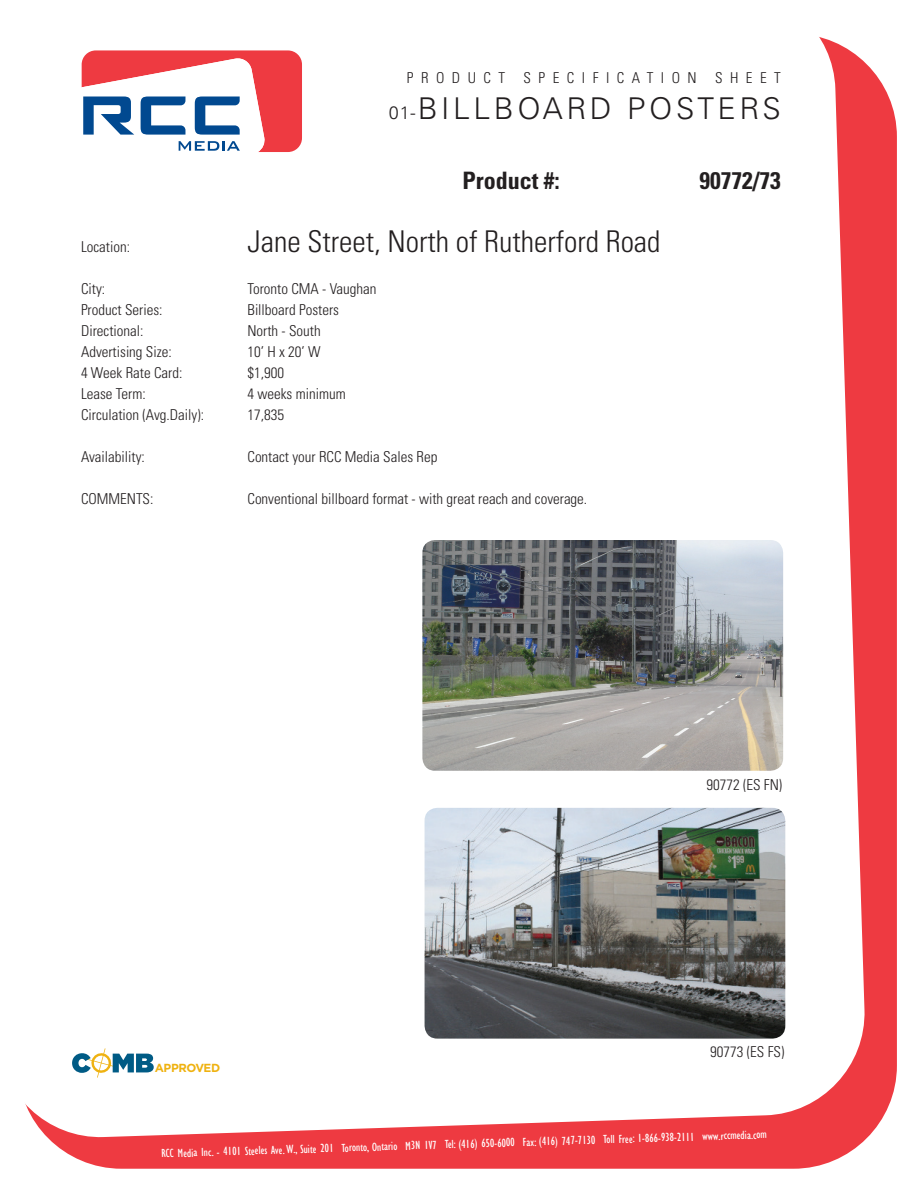
<style>
.page{position:relative;width:918px;height:1188px;background:#fff}
.page>*{position:absolute;margin:0;border:0;box-sizing:border-box;transform-origin:0 0}
.t1{font:300 condensed 30px "Univers";color:#231f20}
.t2{font:300 30px "Univers";letter-spacing:.12em;color:#231f20}
.t3{font:700 condensed 24px "Univers";color:#231f20}
.t4{font:300 condensed 15px "Univers";color:#231f20}
.t5{font:300 condensed 15px "Univers";letter-spacing:.5em;color:#231f20}
.t6{font:condensed 12px "Gill Sans";color:#fff}
.t7{font:700 11.7px "Gotham";letter-spacing:-.04em;color:#efb211}
.s1{font-size:18px}
</style>
<div class="page">
<div style="left:18px;top:34px;width:879px;height:1135px;background:#ee3a41;border-radius:103px"></div>
<div style="left:18px;top:34px;width:848px;height:1105px;background:#fff"></div>
<svg style="left:82px;top:50px;width:220px;height:102px"></svg>
<img style="left:425px;top:808px;width:360px;height:231px">
<img style="left:422px;top:540px;width:361px;height:231px">
<svg style="left:72px;top:1048px;width:82px;height:30px;background:#a8c3c6"></svg>
<p class="t5" style="left:407px;top:69px;width:375px">PRODUCT SPECIFICATION SHEET</p>
<h1 class="t2" style="left:389px;top:91px;width:393px"><span class="s1">01-</span>BILLBOARD POSTERS</h1>
<h2 class="t3" style="left:462px;top:166px;width:99px">Product #:</h2>
<h2 class="t3" style="left:700px;top:166px;width:83px">90772/73</h2>
<p class="t4" style="left:81px;top:238px;width:51px">Location:</p>
<h1 class="t1" style="left:248px;top:223px;width:415px">Jane Street, North of Rutherford Road</h1>
<p class="t4" style="left:81px;top:280px;width:26px">City:</p>
<p class="t4" style="left:248px;top:280px;width:131px">Toronto CMA - Vaughan</p>
<p class="t4" style="left:81px;top:301px;width:83px">Product Series:</p>
<p class="t4" style="left:248px;top:301px;width:93px">Billboard Posters</p>
<p class="t4" style="left:81px;top:322px;width:64px">Directional:</p>
<p class="t4" style="left:248px;top:322px;width:75px">North - South</p>
<p class="t4" style="left:81px;top:343px;width:92px">Advertising Size:</p>
<p class="t4" style="left:248px;top:343px;width:75px">10’ H x 20’ W</p>
<p class="t4" style="left:81px;top:364px;width:103px">4 Week Rate Card:</p>
<p class="t4" style="left:248px;top:364px;width:38px">$1,900</p>
<p class="t4" style="left:81px;top:385px;width:66px">Lease Term:</p>
<p class="t4" style="left:248px;top:385px;width:100px">4 weeks minimum</p>
<p class="t4" style="left:81px;top:406px;width:125px">Circulation (Avg.Daily):</p>
<p class="t4" style="left:248px;top:406px;width:38px">17,835</p>
<p class="t4" style="left:81px;top:448px;width:65px">Availability:</p>
<p class="t4" style="left:248px;top:448px;width:191px">Contact your RCC Media Sales Rep</p>
<p class="t4" style="left:81px;top:490px;width:74px">COMMENTS:</p>
<p class="t4" style="left:248px;top:490px;width:341px">Conventional billboard format - with great reach and coverage.</p>
<p class="t7" style="left:155px;top:1062px;width:67px">APPROVED</p>
<p class="t4" style="left:707px;top:775px;width:77px">90772 (ES FN)</p>
<p class="t4" style="left:710px;top:1043px;width:76px">90773 (ES FS)</p>
<p class="t6" style="left:161px;top:1147px;width:607px;rotate:-2deg">RCC Media Inc. - 4101 Steeles Ave. W., Suite 201 Toronto, Ontario M3N 1V7 Tel: (416) 650-6000 Fax: (416) 747-7130 Toll Free: 1-866-938-2111 www.rccmedia.com</p>
</div>
